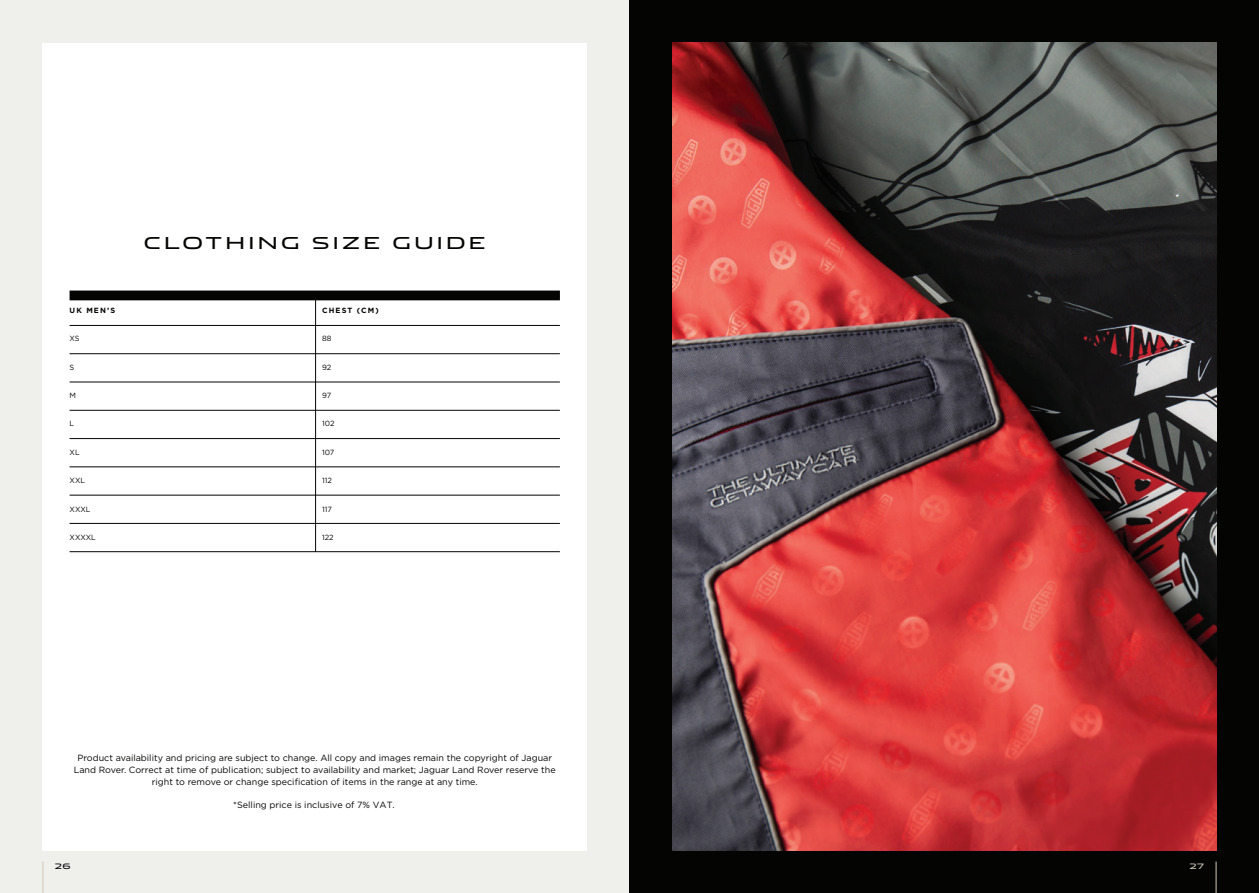
<style>
.page{position:relative;width:1259px;height:893px;background:#fff}
.page>*{position:absolute;margin:0;border:0;box-sizing:border-box;transform-origin:0 0}
.t1{font:16.5px "Jaguar";letter-spacing:.2em;color:#040503}
.t2{font:9px/12px "Gotham";color:#040503;text-align:center}
.t3{font:7.5px "Gotham";color:#040503}
.t4{font:700 7.5px "Gotham";letter-spacing:.15em;color:#040503}
.t5{font:7.5px "Jaguar";color:#040503}
.t6{font:7.5px "Jaguar";color:#d0c8bc}
</style>
<div class="page">
<div style="left:0;top:0;width:629px;height:893px;background:#efefec"></div>
<hr style="left:43px;top:861px;width:1px;height:32px;background:#d0c8bc">
<div style="left:629px;top:0;width:630px;height:893px;background:#040503"></div>
<hr style="left:1215px;top:861px;width:1px;height:32px;background:#d0c8bc">
<div style="left:43px;top:43px;width:544px;height:807px;background:#fff"></div>
<img style="left:672px;top:43px;width:544px;height:807px">
<div style="left:70px;top:291px;width:490px;height:9px;background:#040503"></div>
<hr style="left:70px;top:325px;width:490px;height:1px;background:#040503">
<hr style="left:70px;top:382px;width:490px;height:1px;background:#040503">
<hr style="left:70px;top:438px;width:490px;height:1px;background:#040503">
<hr style="left:70px;top:495px;width:490px;height:1px;background:#040503">
<hr style="left:70px;top:353px;width:490px;height:1px;background:#040503">
<hr style="left:70px;top:410px;width:490px;height:1px;background:#040503">
<hr style="left:70px;top:467px;width:490px;height:1px;background:#040503">
<hr style="left:70px;top:523px;width:490px;height:1px;background:#040503">
<hr style="left:70px;top:551px;width:490px;height:1px;background:#040503">
<hr style="left:315px;top:299px;width:1px;height:253px;background:#040503">
<p class="t4" style="left:70px;top:305px;width:47px">UK MEN’S</p>
<p class="t3" style="left:70px;top:334px;width:12px">XS</p>
<p class="t3" style="left:70px;top:362px;width:6px">S</p>
<p class="t3" style="left:70px;top:390px;width:8px">M</p>
<p class="t3" style="left:70px;top:419px;width:6px">L</p>
<p class="t3" style="left:70px;top:447px;width:12px">XL</p>
<p class="t3" style="left:70px;top:476px;width:17px">XXL</p>
<p class="t3" style="left:70px;top:504px;width:22px">XXXL</p>
<p class="t3" style="left:70px;top:532px;width:28px">XXXXL</p>
<h1 class="t1" style="left:144px;top:229px;width:343px">CLOTHING SIZE GUIDE</h1>
<p class="t4" style="left:322px;top:305px;width:58px">CHEST (CM)</p>
<p class="t3" style="left:322px;top:334px;width:11px">88</p>
<p class="t3" style="left:322px;top:362px;width:11px">92</p>
<p class="t3" style="left:322px;top:390px;width:11px">97</p>
<p class="t3" style="left:322px;top:419px;width:14px">102</p>
<p class="t3" style="left:322px;top:447px;width:14px">107</p>
<p class="t3" style="left:322px;top:476px;width:11px">112</p>
<p class="t3" style="left:322px;top:504px;width:11px">117</p>
<p class="t3" style="left:322px;top:532px;width:13px">122</p>
<p class="t2" style="left:74px;top:751px;width:483px">Product availability and pricing are subject to change. All copy and images remain the copyright of Jaguar<br>Land Rover. Correct at time of publication; subject to availability and market; Jaguar Land Rover reserve the right to remove or change specification of items in the range at any time.</p>
<p class="t2" style="left:233px;top:798px;width:163px">*Selling price is inclusive of 7% VAT.</p>
<p class="t5" style="left:55px;top:859px;width:17px">26</p>
<p class="t6" style="left:1189px;top:859px;width:16px">27</p>
</div>
